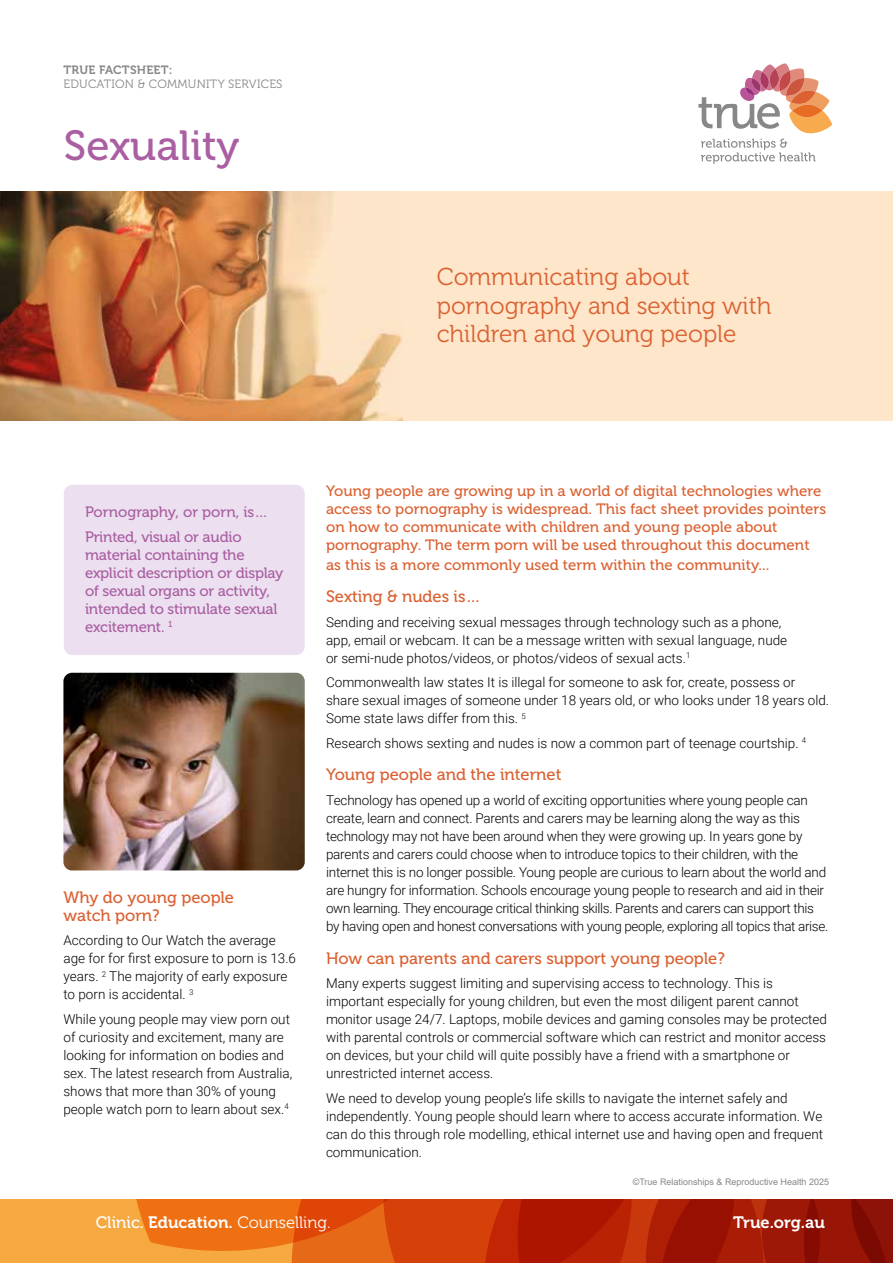
<style>
.page{position:relative;width:893px;height:1263px;background:#fff}
.page>*{position:absolute;margin:0;border:0;box-sizing:border-box;transform-origin:0 0}
.t1{font:42px "Museo 500";color:#aa5fa2}
.t2{font:24.3px/28.5px "Museo 300";color:#db6132}
.t3{font:16.5px/18px "Museo 500";color:#db6132}
.t4{font:16.5px "Museo 300";color:#fff}
.t5{font:16.5px "Museo 700";color:#fff}
.t6{font:15px/18px "Museo 500";letter-spacing:.005em;color:#db6132}
.t7{font:15px/18px "Museo 500";letter-spacing:-.015em;color:#aa5fa2}
.t8{font:300 13.5px/18px "Roboto";color:#000}
.t9{font:12px "Museo 300";letter-spacing:.02em;color:#878787}
.t10{font:12px "Museo 700";letter-spacing:.02em;color:#878787}
.t11{font:9px "Arial";color:#878787}
.s1{font-family:"Museo 500"}
.s2{font-family:"Museo 700"}
</style>
<div class="page">
<div style="left:0;top:1199px;width:893px;height:64px;background:#f7a941"></div>
<svg style="left:136px;top:1199px;width:757px;height:64px"></svg>
<svg style="left:698px;top:63px;width:134px;height:101px"></svg>
<div style="left:392px;top:191px;width:501px;height:230px;background:#fee6ca"></div>
<img style="left:0;top:191px;width:403px;height:230px">
<div style="left:64px;top:485px;width:241px;height:170px;background:#ece0f0;border-radius:9px"></div>
<img style="left:63px;top:673px;width:242px;height:197px">
<p class="t10" style="left:63px;top:63px;width:110px">TRUE FACTSHEET:</p>
<p class="t9" style="left:63px;top:77px;width:221px">EDUCATION &amp; COMMUNITY SERVICES</p>
<h1 class="t1" style="left:64px;top:122px;width:177px">Sexuality</h1>
<h2 class="t2" style="left:437px;top:263px;width:336px">Communicating about pornography and sexting with children and young people</h2>
<p class="t7" style="left:85px;top:500px;width:184px;line-height:24.3px">Pornography, or porn, is…<br>Printed, visual or audio</p>
<p class="t7" style="left:85px;top:546px;width:200px">material containing the explicit description or display of sexual organs or activity, intended to stimulate sexual excitement. <sup>1</sup></p>
<p class="t3" style="left:63px;top:888px;width:172px">Why do young people watch porn?</p>
<p class="t8" style="left:63px;top:931px;width:234px">According to Our Watch the average age for for first exposure to porn is 13.6 years. <sup>2</sup> The majority of early exposure to porn is accidental. <sup>3</sup></p>
<p class="t8" style="left:63px;top:1009px;width:231px">While young people may view porn out of curiosity and excitement, many are looking for information on bodies and sex. The latest research from Australia, shows that more than 30% of young people watch porn to learn about sex.<sup>4</sup></p>
<p class="t6" style="left:326px;top:482px;width:502px">Young people are growing up in a world of digital technologies where access to pornography is widespread. This fact sheet provides pointers on how to communicate with children and young people about pornography. The term porn will be used throughout this document</p>
<p class="t6" style="left:326px;top:556px;width:445px">as this is a more commonly used term within the community...</p>
<p class="t3" style="left:326px;top:588px;width:156px">Sexting &amp; nudes is…</p>
<p class="t8" style="left:326px;top:612px;width:463px">Sending and receiving sexual messages through technology such as a phone, app, email or webcam. It can be a message written with sexual language, nude or semi-nude photos/videos, or photos/videos of sexual acts.<sup>1</sup></p>
<p class="t8" style="left:326px;top:673px;width:505px">Commonwealth law states It is illegal for someone to ask for, create, possess or share sexual images of someone under 18 years old, or who looks under 18 years old.<br>Some state laws differ from this. <sup>5</sup></p>
<p class="t8" style="left:326px;top:733px;width:482px">Research shows sexting and nudes is now a common part of teenage courtship. <sup>4</sup></p>
<p class="t3" style="left:326px;top:766px;width:237px">Young people and the internet</p>
<p class="t8" style="left:326px;top:790px;width:504px">Technology has opened up a world of exciting opportunities where young people can create, learn and connect. Parents and carers may be learning along the way as this technology may not have been around when they were growing up. In years gone by parents and carers could choose when to introduce topics to their children, with the internet this is no longer possible. Young people are curious to learn about the world and are hungry for information. Schools encourage young people to research and aid in their own learning. They encourage critical thinking skills. Parents and carers can support this by having open and honest conversations with young people, exploring all topics that arise.</p>
<p class="t3" style="left:326px;top:949px;width:400px">How can parents and carers support young people?</p>
<p class="t8" style="left:326px;top:974px;width:503px">Many experts suggest limiting and supervising access to technology. This is important especially for young children, but even the most diligent parent cannot monitor usage 24/7. Laptops, mobile devices and gaming consoles may be protected with parental controls or commercial software which can restrict and monitor access on devices, but your child will quite possibly have a friend with a smartphone or unrestricted internet access.</p>
<p class="t8" style="left:326px;top:1088px;width:499px">We need to develop young people’s life skills to navigate the internet safely and independently. Young people should learn where to access accurate information. We can do this through role modelling, ethical internet use and having open and frequent communication.</p>
<p class="t11" style="left:633px;top:1175px;width:198px">©True Relationships &amp; Reproductive Health 2025</p>
<p class="t4" style="left:96px;top:1213px;width:236px"><span class="s1">Clinic.</span> <span class="s2">Education.</span> Counselling.</p>
<p class="t5" style="left:733px;top:1213px;width:93px">True.org.au</p>
</div>
